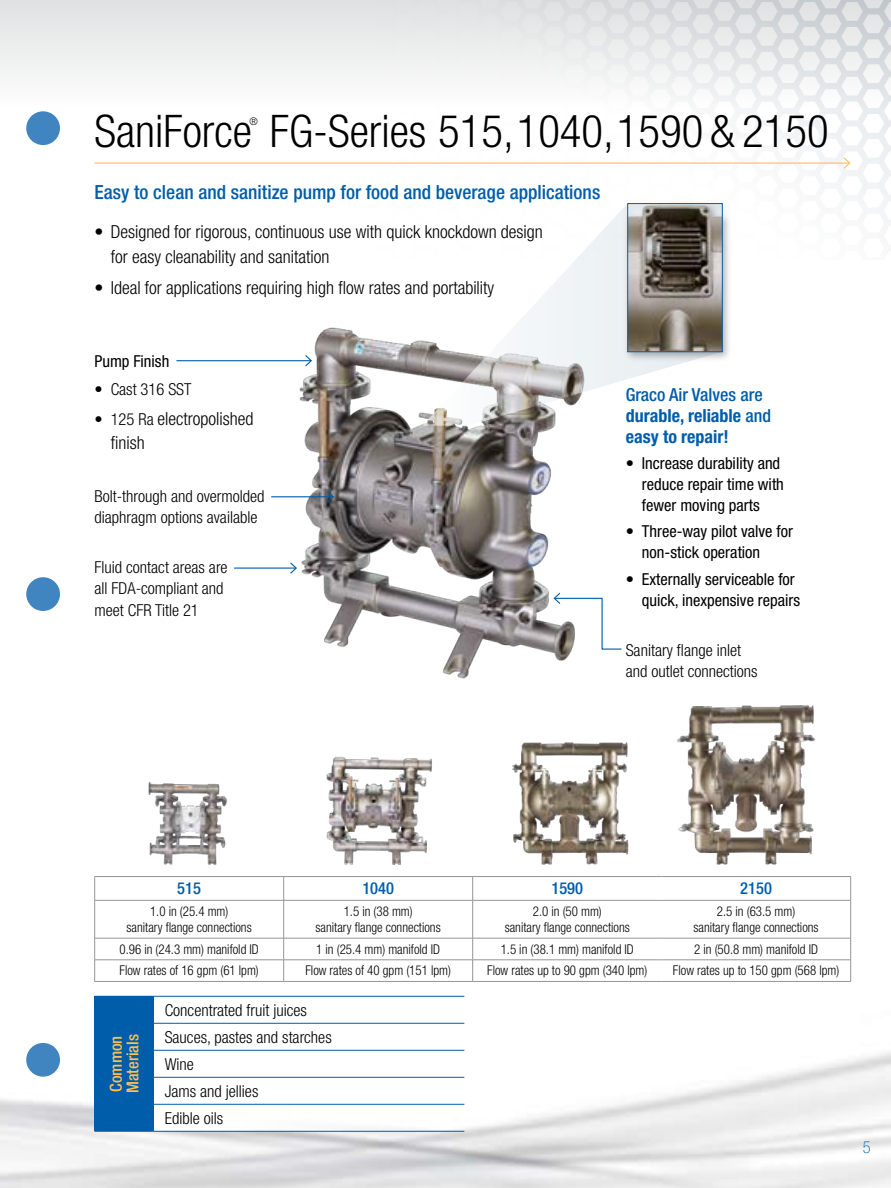
<style>
.page{position:relative;width:891px;height:1188px;background:#fff}
.page>*{position:absolute;margin:0;border:0;box-sizing:border-box;transform-origin:0 0}
.t1{font:300 condensed 45px "Helvetica Neue LT Std";color:#000}
.t2{font:500 condensed 19.5px "Helvetica Neue LT Std";color:#005daa}
.t3{font:300 condensed 18px/24px "Helvetica Neue LT Std";color:#000}
.t4{font:700 condensed 18px/21px "Helvetica Neue LT Std";color:#005daa}
.t5{font:300 condensed 16.5px/27px "Helvetica Neue LT Std";color:#000}
.t6{font:condensed 16.5px/21px "Helvetica Neue LT Std";color:#000}
.t7{font:500 condensed 16.5px/16.5px "Helvetica Neue LT Std";color:#fec057}
.t8{font:500 condensed 16.5px "Helvetica Neue LT Std";color:#005daa}
.t9{font:100 condensed 16.5px "Helvetica Neue LT Std";color:#005daa}
.t10{font:300 condensed 13.5px/16.2px "Helvetica Neue LT Std";color:#000;text-align:center;scale:.96 1}
.t11{font:300 condensed 10.5px "Helvetica Neue LT Std";color:#000}
.s1{font-size:16.5px}
.s2{font-weight:500}
</style>
<div class="page">
<div style="left:0;top:0;width:891px;height:108px;background:linear-gradient(to bottom,#dfe0e1,#fefefe)"></div>
<svg style="left:378px;top:0;width:513px;height:225px"></svg>
<hr style="left:94px;top:163px;width:756px;height:1px;background:#fec057">
<svg style="left:842px;top:156px;width:9px;height:14px"></svg>
<img style="left:259px;top:327px;width:313px;height:352px">
<svg style="left:422px;top:204px;width:263px;height:222px"></svg>
<div style="left:623px;top:199px;width:109px;height:163px;background:#000;opacity:.3"></div>
<img style="left:629px;top:205px;width:92px;height:145px">
<div style="left:627px;top:203px;width:96px;height:149px;border:1px solid #005daa"></div>
<img style="left:677px;top:705px;width:139px;height:159px">
<img style="left:326px;top:756px;width:106px;height:108px">
<img style="left:148px;top:782px;width:79px;height:83px">
<img style="left:512px;top:742px;width:117px;height:122px">
<svg style="left:154px;top:1022px;width:310px;height:109px"></svg>
<div style="left:94px;top:996px;width:60px;height:135px;background:#005daa"></div>
<hr style="left:154px;top:996px;width:310px;height:1px;background:#005daa">
<hr style="left:154px;top:1023px;width:310px;height:1px;background:#005daa">
<hr style="left:154px;top:1050px;width:310px;height:1px;background:#005daa">
<hr style="left:154px;top:1077px;width:310px;height:1px;background:#005daa">
<hr style="left:154px;top:1104px;width:310px;height:1px;background:#005daa">
<hr style="left:94px;top:1131px;width:60px;height:1px;background:#005daa">
<hr style="left:154px;top:1131px;width:310px;height:1px;background:#005daa">
<hr style="left:176px;top:360px;width:135px;height:1px;background:#005daa">
<svg style="left:304px;top:354px;width:9px;height:14px"></svg>
<hr style="left:271px;top:496px;width:62px;height:1px;background:#005daa">
<svg style="left:326px;top:490px;width:9px;height:14px"></svg>
<hr style="left:234px;top:568px;width:62px;height:1px;background:#005daa">
<svg style="left:289px;top:561px;width:9px;height:14px"></svg>
<svg style="left:553px;top:592px;width:69px;height:58px"></svg>
<hr style="left:94px;top:876px;width:190px;height:1px;background:#939598">
<svg style="left:94px;top:877px;width:1px;height:23px"></svg>
<hr style="left:284px;top:876px;width:189px;height:1px;background:#939598">
<svg style="left:283px;top:877px;width:1px;height:23px"></svg>
<hr style="left:473px;top:876px;width:189px;height:1px;background:#939598">
<svg style="left:472px;top:877px;width:1px;height:23px"></svg>
<hr style="left:662px;top:876px;width:189px;height:1px;background:#939598">
<svg style="left:850px;top:877px;width:1px;height:23px"></svg>
<hr style="left:94px;top:900px;width:190px;height:1px;background:#939598">
<hr style="left:94px;top:901px;width:1px;height:37px;background:#939598">
<hr style="left:284px;top:900px;width:189px;height:1px;background:#939598">
<hr style="left:283px;top:901px;width:1px;height:37px;background:#939598">
<hr style="left:473px;top:900px;width:189px;height:1px;background:#939598">
<hr style="left:472px;top:901px;width:1px;height:37px;background:#939598">
<hr style="left:662px;top:900px;width:189px;height:1px;background:#939598">
<hr style="left:850px;top:901px;width:1px;height:37px;background:#939598">
<hr style="left:94px;top:938px;width:190px;height:1px;background:#939598">
<hr style="left:284px;top:938px;width:189px;height:1px;background:#939598">
<hr style="left:473px;top:938px;width:189px;height:1px;background:#939598">
<hr style="left:662px;top:938px;width:189px;height:1px;background:#939598">
<hr style="left:94px;top:960px;width:190px;height:1px;background:#939598">
<svg style="left:94px;top:938px;width:1px;height:43px"></svg>
<hr style="left:284px;top:960px;width:189px;height:1px;background:#939598">
<svg style="left:283px;top:938px;width:1px;height:43px"></svg>
<hr style="left:473px;top:960px;width:189px;height:1px;background:#939598">
<svg style="left:472px;top:938px;width:1px;height:43px"></svg>
<hr style="left:662px;top:960px;width:189px;height:1px;background:#939598">
<svg style="left:850px;top:938px;width:1px;height:43px"></svg>
<hr style="left:94px;top:981px;width:190px;height:1px;background:#939598">
<hr style="left:284px;top:981px;width:189px;height:1px;background:#939598">
<hr style="left:473px;top:981px;width:189px;height:1px;background:#939598">
<hr style="left:662px;top:981px;width:189px;height:1px;background:#939598">
<div style="left:26px;top:111px;width:34px;height:34px;background:#4085bf;border-radius:50%"></div>
<div style="left:26px;top:577px;width:34px;height:34px;background:#4085bf;border-radius:50%"></div>
<div style="left:26px;top:1043px;width:34px;height:34px;background:#4085bf;border-radius:50%"></div>
<h1 class="t1" style="left:94px;top:106px;width:736px">SaniForce FG-Series 515, 1040, 1590 &amp; 2150</h1>
<p class="t11" style="left:250px;top:115px;width:10px">®</p>
<h2 class="t2" style="left:94px;top:180px;width:507px">Easy to clean and sanitize pump for food and beverage applications</h2>
<h3 class="t3" style="left:111px;top:219px;width:434px;line-height:25.5px;text-indent:-16px">• Designed for rigorous, continuous use with quick knockdown design for easy cleanability and sanitation</h3>
<h3 class="t3" style="left:94px;top:276px;width:401px">• Ideal for applications requiring high flow rates and portability</h3>
<p class="t6" style="left:95px;top:350px;width:76px">Pump Finish</p>
<p class="t5" style="left:95px;top:375px;width:99px">• Cast 316 SST</p>
<h3 class="t3" style="left:111px;top:407px;width:144px;text-indent:-16px"><span class="s1">• 125 Ra</span> electropolished finish</h3>
<p class="t5" style="left:94px;top:485px;width:172px;line-height:21px">Bolt-through and overmolded diaphragm options available</p>
<p class="t5" style="left:94px;top:557px;width:135px;line-height:21px">Fluid contact areas are all FDA-compliant and meet CFR Title 21</p>
<h3 class="t4" style="left:626px;top:383px;width:147px"><span class="s2">Graco Air Valves are </span>durable, reliable <span class="s2">and </span>easy to repair!</h3>
<p class="t6" style="left:642px;top:453px;width:143px;text-indent:-16px">• Increase durability and reduce repair time with fewer moving parts</p>
<p class="t6" style="left:642px;top:521px;width:153px;text-indent:-16px">• Three-way pilot valve for non-stick operation</p>
<p class="t6" style="left:642px;top:568px;width:160px;text-indent:-16px">• Externally serviceable for quick, inexpensive repairs</p>
<p class="t5" style="left:626px;top:639px;width:133px;line-height:21px">Sanitary flange inlet and outlet connections</p>
<p class="t8" style="left:177px;top:879px;width:25px">515</p>
<p class="t8" style="left:362px;top:879px;width:33px">1040</p>
<p class="t8" style="left:551px;top:879px;width:33px">1590</p>
<p class="t8" style="left:740px;top:879px;width:33px">2150</p>
<p class="t10" style="left:127px;top:903px;width:132px">1.0 in (25.4 mm)<br>sanitary flange connections</p>
<p class="t10" style="left:316px;top:903px;width:132px">1.5 in (38 mm)<br>sanitary flange connections</p>
<p class="t10" style="left:505px;top:903px;width:132px">2.0 in (50 mm)<br>sanitary flange connections</p>
<p class="t10" style="left:694px;top:903px;width:132px">2.5 in (63.5 mm)<br>sanitary flange connections</p>
<p class="t10" style="left:119px;top:941px;width:147px">0.96 in (24.3 mm) manifold ID</p>
<p class="t10" style="left:316px;top:941px;width:131px">1 in (25.4 mm) manifold ID</p>
<p class="t10" style="left:501px;top:941px;width:140px">1.5 in (38.1 mm) manifold ID</p>
<p class="t10" style="left:694px;top:941px;width:131px">2 in (50.8 mm) manifold ID</p>
<p class="t10" style="left:120px;top:962px;width:147px">Flow rates of 16 gpm (61 lpm)</p>
<p class="t10" style="left:305px;top:962px;width:153px">Flow rates of 40 gpm (151 lpm)</p>
<p class="t10" style="left:487px;top:962px;width:168px">Flow rates up to 90 gpm (340 lpm)</p>
<p class="t10" style="left:673px;top:962px;width:175px">Flow rates up to 150 gpm (568 lpm)</p>
<p class="t7" style="left:108px;top:1093px;width:60px;rotate:-90deg">Common<br>Materials</p>
<p class="t5" style="left:165px;top:996px;width:169px">Concentrated fruit juices<br>Sauces, pastes and starches<br>Wine<br>Jams and jellies<br>Edible oils</p>
<p class="t9" style="left:863px;top:1137px;width:9px">5</p>
</div>
